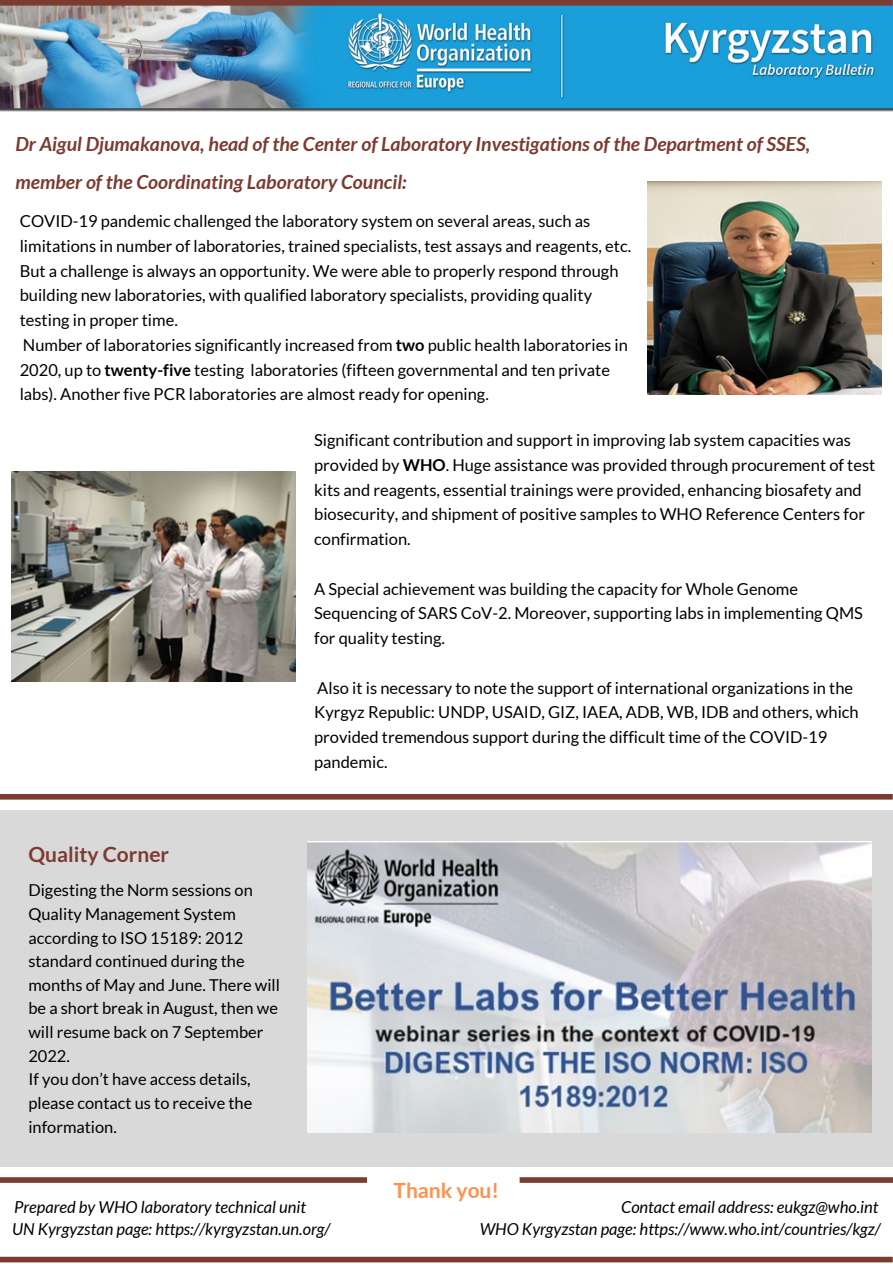
<style>
.page{position:relative;width:893px;height:1264px;background:#fff}
.page>*{position:absolute;margin:0;border:0;box-sizing:border-box;transform-origin:0 0}
.t1{font:700 21px "Lato";color:#7c3b31}
.t2{font:700 21px "Lato";color:#ff914d}
.t3{font:italic 700 19.5px/38.2px "Lato";color:#7c3b31}
.t4{font:16.5px/24.8px "Lato";color:#000}
.t5{font:italic 16.5px "Lato";color:#000}
.t6{font:16.35px/23.5px "Lato";color:#000}
.s1{font-weight:700}
</style>
<div class="page">
<img style="left:0;top:6px;width:892px;height:106px">
<div style="left:0;top:0;width:892px;height:6px;background:#7c3b31"></div>
<div style="left:0;top:1256px;width:892px;height:6px;background:#7c3b31"></div>
<div style="left:519px;top:1177px;width:373px;height:5px;background:#7c3b31"></div>
<div style="left:0;top:1177px;width:367px;height:5px;background:#7c3b31"></div>
<div style="left:0;top:810px;width:892px;height:357px;background:#d9d9d9"></div>
<div style="left:0;top:794px;width:892px;height:5px;background:#7c3b31"></div>
<img style="left:647px;top:181px;width:234px;height:214px">
<img style="left:12px;top:471px;width:283px;height:210px">
<img style="left:307px;top:841px;width:564px;height:291px">
<p class="t3" style="left:15px;top:124px;width:796px">Dr Aigul Djumakanova, head of the Center of Laboratory Investigations of the Department of SSES, member of the Coordinating Laboratory Council:</p>
<p class="t4" style="left:20px;top:208px;width:613px">COVID-19 pandemic challenged the laboratory system on several areas, such as limitations in number of laboratories, trained specialists, test assays and reagents, etc.<br>But a challenge is always an opportunity. We were able to properly respond through building new laboratories, with qualified laboratory specialists, providing quality testing in proper time.<br>Number of laboratories significantly increased from <span class="s1">two</span> public health laboratories in 2020, up to <span class="s1">twenty-five</span> testing laboratories (fifteen governmental and ten private labs). Another five PCR laboratories are almost ready for opening.</p>
<p class="t1" style="left:28px;top:840px;width:142px">Quality Corner</p>
<p class="t6" style="left:28px;top:878px;width:253px">Digesting the Norm sessions on<br>Quality Management System according to ISO 15189: 2012 standard continued during the months of May and June. There will be a short break in August, then we will resume back on 7 September<br>2022.<br>If you don’t have access details, please contact us to receive the information.</p>
<p class="t4" style="left:314px;top:427px;width:562px">Significant contribution and support in improving lab system capacities was provided by <span class="s1">WHO</span>. Huge assistance was provided through procurement of test kits and reagents, essential trainings were provided, enhancing biosafety and biosecurity, and shipment of positive samples to WHO Reference Centers for confirmation.</p>
<p class="t4" style="left:314px;top:576px;width:550px">A Special achievement was building the capacity for Whole Genome<br>Sequencing of SARS CoV-2. Moreover, supporting labs in implementing QMS for quality testing.</p>
<p class="t4" style="left:314px;top:675px;width:546px">Also it is necessary to note the support of international organizations in the Kyrgyz Republic: UNDP, USAID, GIZ, IAEA, ADB, WB, IDB and others, which provided tremendous support during the difficult time of the COVID-19 pandemic.</p>
<p class="t2" style="left:393px;top:1176px;width:107px">Thank you!</p>
<p class="t5" style="left:14px;top:1196px;width:293px">Prepared by WHO laboratory technical unit</p>
<p class="t5" style="left:621px;top:1196px;width:259px">Contact email address: eukgz@who.int</p>
<p class="t5" style="left:12px;top:1218px;width:320px">UN Kyrgyzstan page: https://kyrgyzstan.un.org/</p>
<p class="t5" style="left:479px;top:1218px;width:402px">WHO Kyrgyzstan page: https://www.who.int/countries/kgz/</p>
</div>
